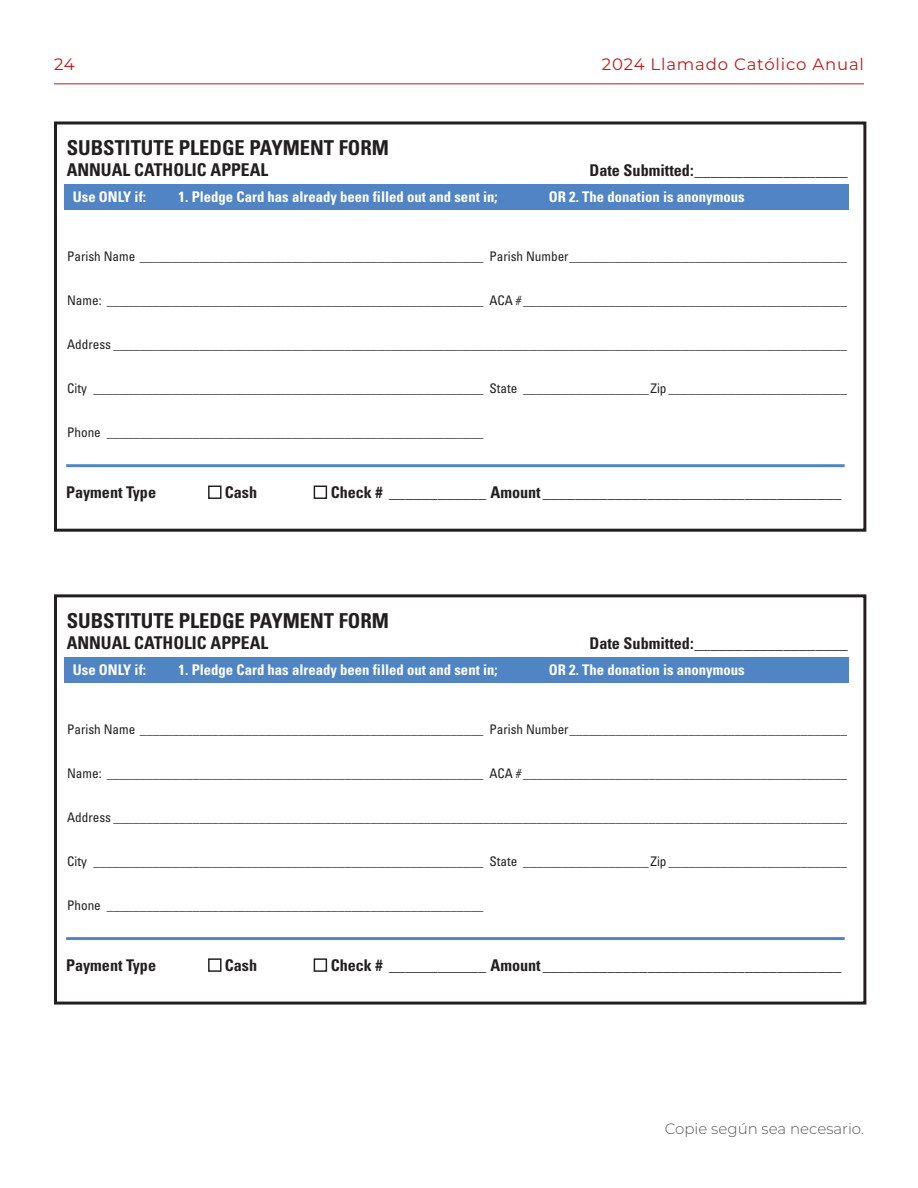
<style>
.page{position:relative;width:918px;height:1188px;background:#fff}
.page>*{position:absolute;margin:0;border:0;box-sizing:border-box;transform-origin:0 0}
.t1{font:700 condensed 20.55px "Univers";color:#231f20}
.t2{font:700 condensed 17.7px "Univers";color:#231f20}
.t3{font:16.5px "Montserrat";letter-spacing:.05em;color:#bd1a1f}
.t4{font:700 condensed 16.2px "Univers";color:#231f20}
.small_body{font:300 15px "Montserrat";color:#57585a}
.t5{font:700 condensed 14.7px "Univers";color:#fff}
.t6{font:condensed 13.2px "Univers";color:#231f20}
</style>
<div class="page">
<hr style="left:54px;top:83px;width:810px;height:1px;background:#bd1a1f">
<div style="left:64px;top:184px;width:785px;height:26px;background:#5084c4"></div>
<div style="left:208px;top:486px;width:14px;height:13px;border:1px solid #231f20"></div>
<div style="left:314px;top:486px;width:13px;height:13px;border:1px solid #231f20"></div>
<hr style="left:66px;top:464px;width:779px;height:3px;background:#5084c4">
<div style="left:54px;top:121px;width:812px;height:411px;border:3px solid #231f20"></div>
<div style="left:64px;top:657px;width:785px;height:26px;background:#5084c4"></div>
<div style="left:208px;top:958px;width:14px;height:14px;border:1px solid #231f20"></div>
<div style="left:314px;top:958px;width:13px;height:14px;border:1px solid #231f20"></div>
<hr style="left:66px;top:937px;width:779px;height:3px;background:#5084c4">
<div style="left:54px;top:594px;width:812px;height:411px;border:3px solid #231f20"></div>
<p class="t3" style="left:54px;top:53px;width:22px">24</p>
<p class="t3" style="left:602px;top:53px;width:264px">2024 Llamado Católico Anual</p>
<p class="t1" style="left:67px;top:135px;width:324px">SUBSTITUTE PLEDGE PAYMENT FORM</p>
<p class="t2" style="left:67px;top:159px;width:203px">ANNUAL CATHOLIC APPEAL</p>
<p class="t5" style="left:73px;top:188px;width:75px">Use ONLY if:</p>
<p class="t5" style="left:179px;top:188px;width:321px">1. Pledge Card has already been filled out and sent in;</p>
<p class="t5" style="left:549px;top:188px;width:197px">OR 2. The donation is anonymous</p>
<p class="t4" style="left:590px;top:160px;width:260px">Date Submitted:___________________</p>
<p class="t6" style="left:67px;top:248px;width:782px">Parish Name ____________________________________________________ Parish Number__________________________________________</p>
<p class="t6" style="left:67px;top:292px;width:782px">Name: _________________________________________________________ ACA # _________________________________________________</p>
<p class="t6" style="left:67px;top:336px;width:782px">Address _______________________________________________________________________________________________________________</p>
<p class="t6" style="left:67px;top:380px;width:782px">City ___________________________________________________________ State ___________________ Zip ___________________________</p>
<p class="t6" style="left:67px;top:424px;width:418px">Phone _________________________________________________________</p>
<p class="t4" style="left:66px;top:482px;width:92px">Payment Type</p>
<p class="t4" style="left:225px;top:482px;width:34px">Cash</p>
<p class="t4" style="left:331px;top:482px;width:512px">Check # ____________ Amount _____________________________________</p>
<p class="t1" style="left:67px;top:608px;width:324px">SUBSTITUTE PLEDGE PAYMENT FORM</p>
<p class="t2" style="left:67px;top:632px;width:203px">ANNUAL CATHOLIC APPEAL</p>
<p class="t5" style="left:73px;top:661px;width:75px">Use ONLY if:</p>
<p class="t5" style="left:179px;top:661px;width:321px">1. Pledge Card has already been filled out and sent in;</p>
<p class="t5" style="left:549px;top:661px;width:197px">OR 2. The donation is anonymous</p>
<p class="t4" style="left:590px;top:633px;width:260px">Date Submitted:___________________</p>
<p class="t6" style="left:67px;top:721px;width:782px">Parish Name ____________________________________________________ Parish Number__________________________________________</p>
<p class="t6" style="left:67px;top:765px;width:782px">Name: _________________________________________________________ ACA # _________________________________________________</p>
<p class="t6" style="left:67px;top:809px;width:782px">Address _______________________________________________________________________________________________________________</p>
<p class="t6" style="left:67px;top:853px;width:782px">City ___________________________________________________________ State ___________________ Zip ___________________________</p>
<p class="t6" style="left:67px;top:897px;width:418px">Phone _________________________________________________________</p>
<p class="t4" style="left:66px;top:955px;width:92px">Payment Type</p>
<p class="t4" style="left:225px;top:955px;width:34px">Cash</p>
<p class="t4" style="left:331px;top:955px;width:512px">Check # ____________ Amount _____________________________________</p>
<p class="small_body" style="left:665px;top:1119px;width:201px">Copie según sea necesario.</p>
</div>
